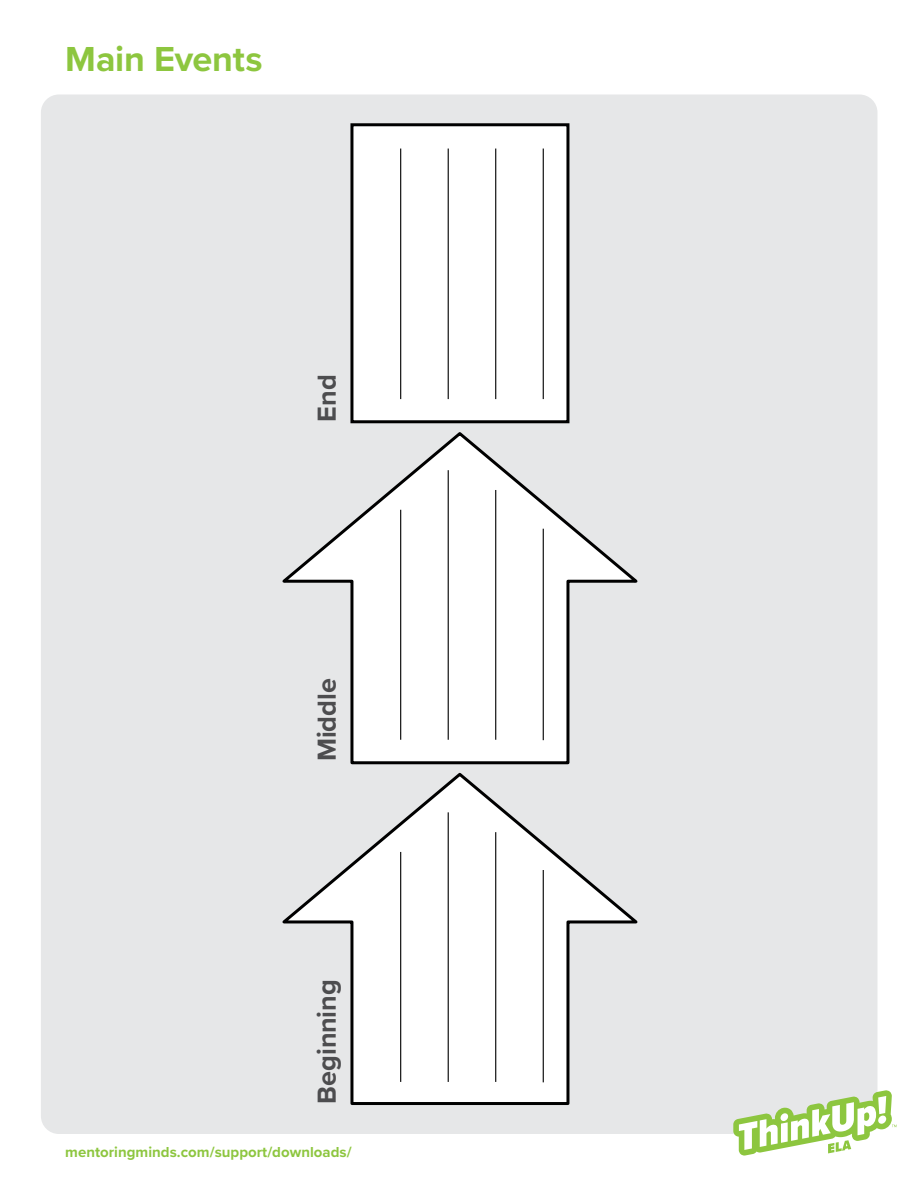
<style>
.page{position:relative;width:918px;height:1188px;background:#fff}
.page>*{position:absolute;margin:0;border:0;box-sizing:border-box;transform-origin:0 0}
.t1{font:700 36px "Proxima Nova";letter-spacing:-.005em;color:#8dc63f}
.t2{font:700 27px "Proxima Nova";letter-spacing:-.005em;color:#4d4d4f}
.t3{font:700 15px "Proxima Nova";color:#8dc63f}
</style>
<div class="page">
<div style="left:41px;top:94px;width:836px;height:1040px;background:#e6e7e8;border-radius:18px"></div>
<div style="left:352px;top:125px;width:216px;height:297px;background:#fff"></div>
<div style="left:350px;top:123px;width:219px;height:300px;border:3px solid #000"></div>
<svg style="left:282px;top:432px;width:356px;height:333px"></svg>
<svg style="left:282px;top:772px;width:356px;height:333px"></svg>
<hr style="left:400px;top:510px;width:1px;height:230px;background:#000">
<hr style="left:448px;top:470px;width:1px;height:270px;background:#000">
<hr style="left:495px;top:490px;width:1px;height:250px;background:#000">
<hr style="left:543px;top:529px;width:1px;height:211px;background:#000">
<hr style="left:400px;top:852px;width:1px;height:230px;background:#000">
<hr style="left:448px;top:812px;width:1px;height:270px;background:#000">
<hr style="left:495px;top:832px;width:1px;height:250px;background:#000">
<hr style="left:543px;top:870px;width:1px;height:212px;background:#000">
<hr style="left:400px;top:149px;width:1px;height:250px;background:#000">
<hr style="left:448px;top:149px;width:1px;height:250px;background:#000">
<hr style="left:495px;top:149px;width:1px;height:250px;background:#000">
<hr style="left:543px;top:149px;width:1px;height:250px;background:#000">
<svg style="left:733px;top:1090px;width:164px;height:66px"></svg>
<h1 class="t1" style="left:65px;top:32px;width:199px">Main Events</h1>
<h2 class="t2" style="left:307px;top:422px;width:49px;rotate:-90deg">End</h2>
<h2 class="t2" style="left:307px;top:761px;width:84px;rotate:-90deg">Middle</h2>
<h2 class="t2" style="left:307px;top:1104px;width:125px;rotate:-90deg">Beginning</h2>
<p class="t3" style="left:65px;top:1140px;width:288px">mentoringminds.com/support/downloads/</p>
</div>
